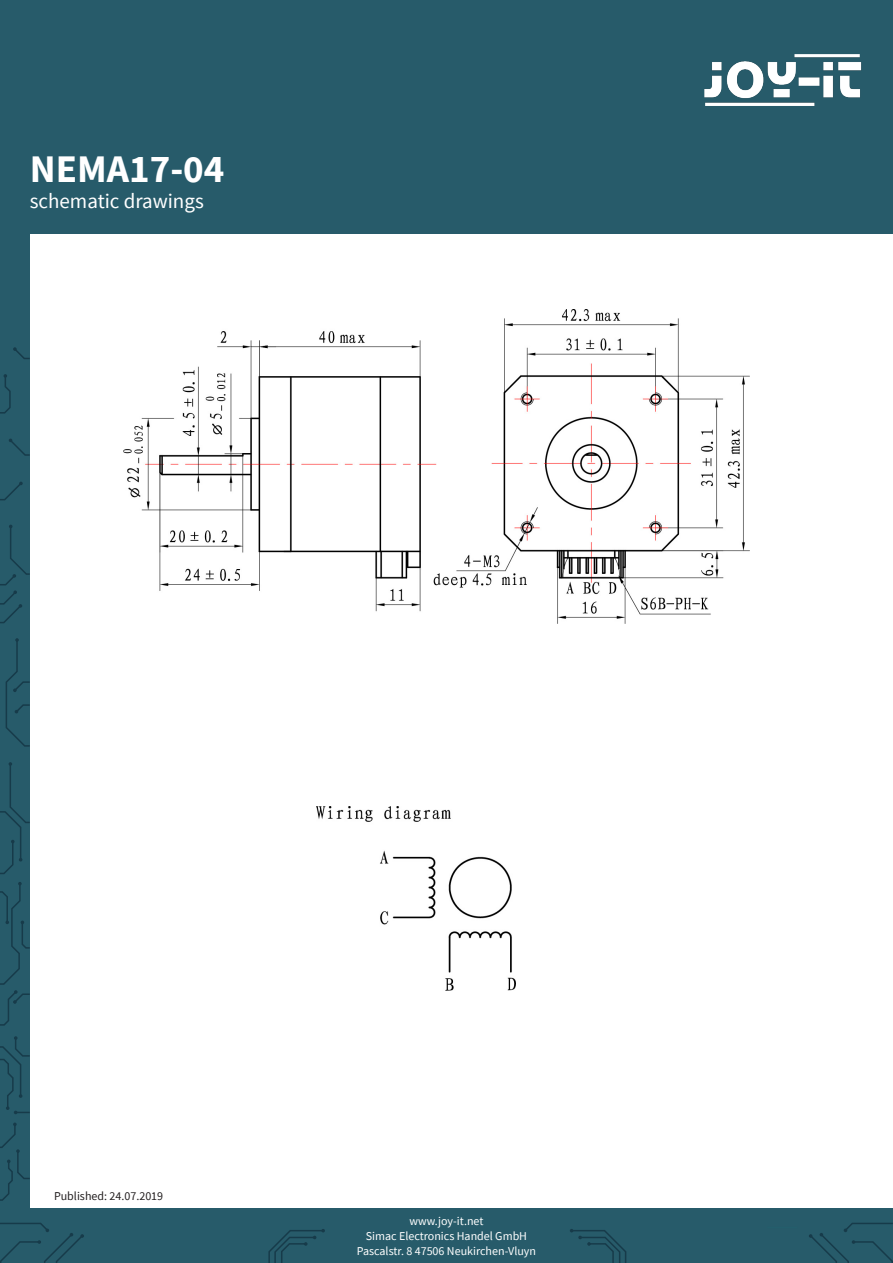
<style>
.page{position:relative;width:893px;height:1263px;background:#fff}
.page>*{position:absolute;margin:0;border:0;box-sizing:border-box;transform-origin:0 0}
.t1{font:700 39px "Source Sans Pro";color:#fff}
.t2{font:21px "Source Sans Pro";color:#fff}
.t3{font:12px "Source Sans Pro";color:#fff}
.t4{font:12px "Source Sans Pro";color:#231f20}
</style>
<div class="page">
<div style="left:0;top:0;width:893px;height:234px;background:#275b6a"></div>
<img style="left:704px;top:54px;width:158px;height:52px">
<div style="left:0;top:208px;width:30px;height:1001px;background:#275b6a"></div>
<svg style="left:0;top:1122px;width:30px;height:79px"></svg>
<svg style="left:0;top:1036px;width:30px;height:78px"></svg>
<svg style="left:0;top:882px;width:30px;height:144px"></svg>
<svg style="left:0;top:762px;width:30px;height:112px"></svg>
<svg style="left:5px;top:638px;width:25px;height:109px"></svg>
<svg style="left:0;top:525px;width:30px;height:99px"></svg>
<svg style="left:0;top:482px;width:23px;height:19px"></svg>
<svg style="left:9px;top:438px;width:21px;height:18px"></svg>
<svg style="left:0;top:374px;width:11px;height:40px"></svg>
<svg style="left:13px;top:347px;width:17px;height:12px"></svg>
<div style="left:0;top:1209px;width:893px;height:54px;background:#275b6a"></div>
<svg style="left:268px;top:1229px;width:57px;height:34px"></svg>
<svg style="left:570px;top:1229px;width:57px;height:34px"></svg>
<svg style="left:0;top:1223px;width:84px;height:40px"></svg>
<svg style="left:809px;top:1223px;width:84px;height:40px"></svg>
<img style="left:123px;top:310px;width:626px;height:313px">
<img style="left:316px;top:806px;width:200px;height:184px">
<p class="t1" style="left:30px;top:143px;width:196px">NEMA17-04</p>
<p class="t2" style="left:30px;top:187px;width:176px">schematic drawings</p>
<p class="t4" style="left:54px;top:1188px;width:111px">Published: 24.07.2019</p>
<p class="t3" style="left:409px;top:1213px;width:75px">www.joy-it.net</p>
<p class="t3" style="left:366px;top:1228px;width:163px">Simac Electronics Handel GmbH</p>
<p class="t3" style="left:357px;top:1243px;width:181px">Pascalstr. 8 47506 Neukirchen-Vluyn</p>
</div>
